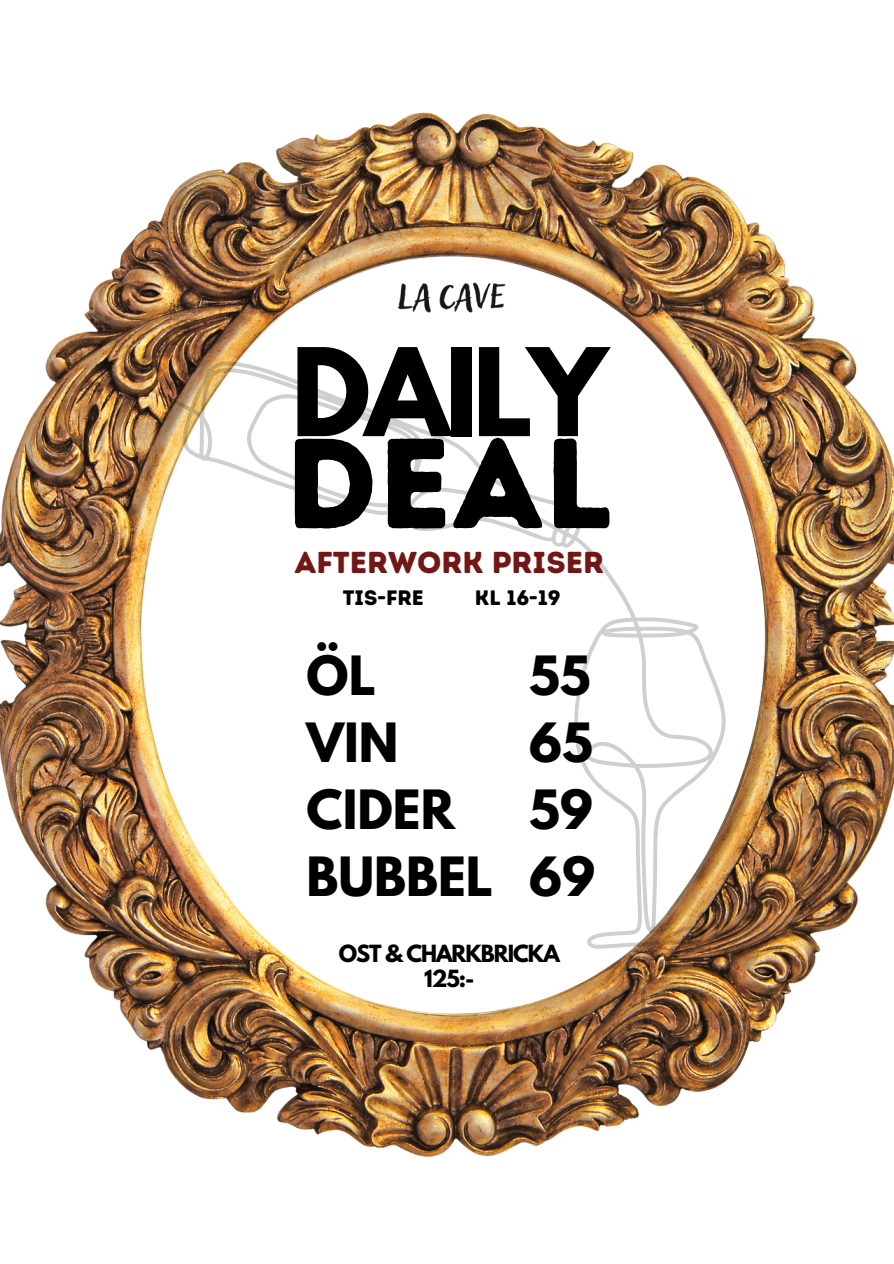
<style>
.page{position:relative;width:894px;height:1264px;background:#fff}
.page>*{position:absolute;margin:0;border:0;box-sizing:border-box;transform-origin:0 0}
.t1{font:127.65px "Intro Rust Base";color:#000}
.t2{font:700 107.85px "League Spartan";letter-spacing:-.05em;color:#000}
.t3{font:700 47.85px/66.8px "League Spartan";color:#000}
.t4{font:30.3px "Intro Rust Base";color:#711716}
.t5{font:700 21px "League Spartan";letter-spacing:-.05em;color:#000}
.t6{font:20.85px "Intro Rust Base";color:#000}
</style>
<div class="page">
<img style="left:0;top:112px;width:893px;height:1045px">
<img style="left:385px;top:274px;width:132px;height:41px">
<svg style="left:146px;top:360px;width:580px;height:668px"></svg>
<h2 class="t2" style="left:291px;top:339px;width:318px">DAILY</h2>
<p class="t1" style="left:285px;top:407px;width:329px">DEAL</p>
<h3 class="t4" style="left:294px;top:544px;width:311px">AFTERWORK PRISER</h3>
<h6 class="t6" style="left:343px;top:585px;width:82px">TIS-FRE</h6>
<h4 class="t6" style="left:475px;top:585px;width:87px">KL 16-19</h4>
<h1 class="t3" style="left:306px;top:648px;width:188px">ÖL<br>VIN<br>CIDER<br>BUBBEL</h1>
<h5 class="t3" style="left:529px;top:648px;width:68px;text-align:justify">55<br>65<br>59<br>69</h5>
<p class="t5" style="left:338px;top:943px;width:222px">OST &amp; CHARKBRICKA</p>
<p class="t5" style="left:424px;top:967px;width:52px">125:-</p>
</div>
